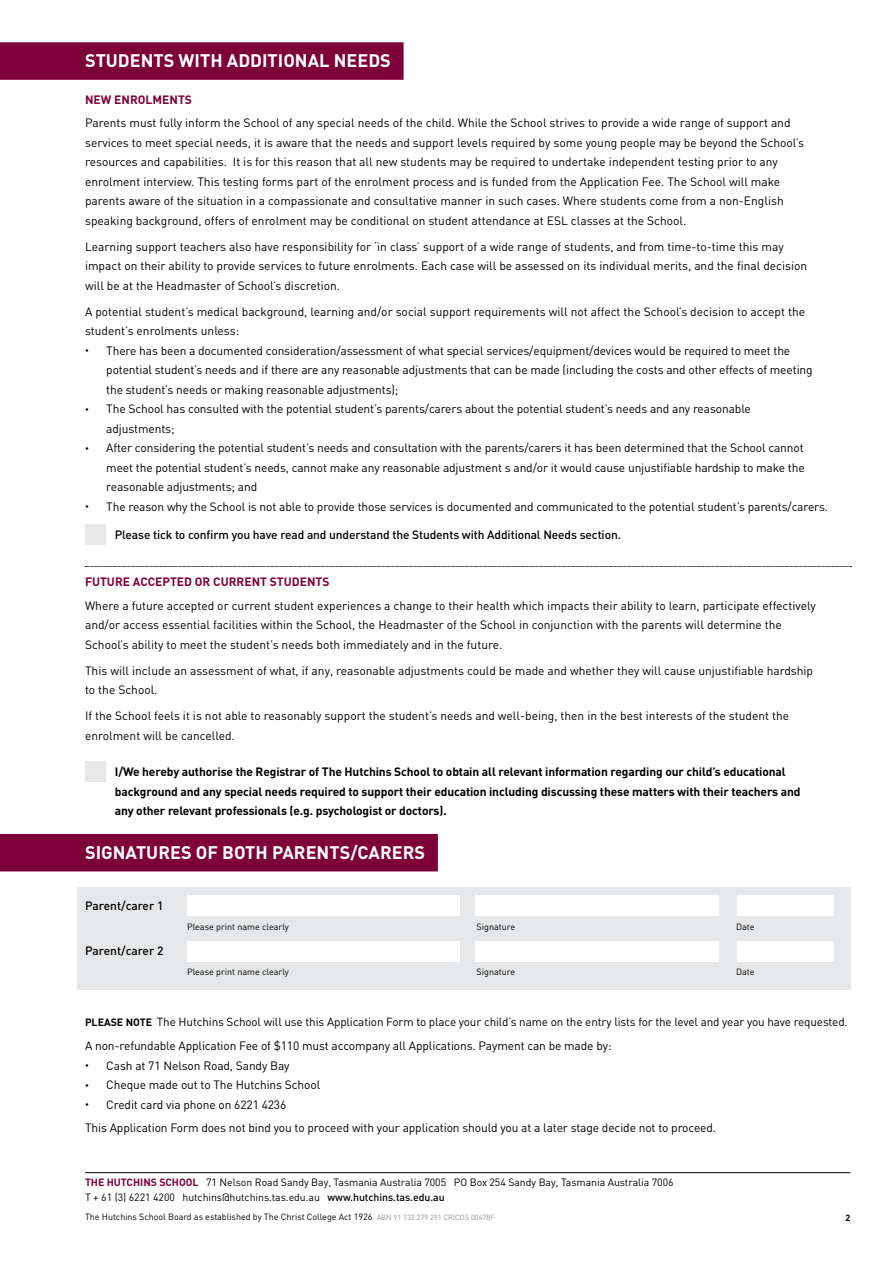
<style>
.page{position:relative;width:893px;height:1263px;background:#fff}
.page>*{position:absolute;margin:0;border:0;box-sizing:border-box;transform-origin:0 0}
.Heading_5_-_strip_ma{font:700 18px "DIN";color:#fff}
.t1{font:12px/19.5px "DIN";color:#000}
.t2{font:700 12px/19.5px "DIN";letter-spacing:-.01em;color:#000}
.t3{font:500 12px "DIN";letter-spacing:-.01em;color:#000}
.Heading_7_magenta{font:700 12px "DIN";color:#7e0039}
.t4{font:11.7px "DIN";letter-spacing:-.01em;color:#000}
.heading_9_-_reverse{font:10.5px/15px "DIN";letter-spacing:-.005em;color:#000}
.t5{font:9px "DIN";letter-spacing:-.005em;color:#000}
.Heading_6{font:700 9px "DIN";color:#000}
.s1{font-size:7.5px}
.s2{font-weight:700;font-size:10.5px}
.s3{font-weight:700;color:#7e0039}
.s4{font-weight:500}
.s5{font-size:7.5px;color:#939598}
</style>
<div class="page">
<hr style="left:85px;top:1172px;width:765px;height:1px;background:#000">
<div style="left:77px;top:887px;width:773px;height:102px;background:#e6e7e8"></div>
<div style="left:0;top:42px;width:404px;height:38px;background:#7e0039"></div>
<div style="left:0;top:834px;width:438px;height:37px;background:#7e0039"></div>
<div style="left:85px;top:524px;width:20px;height:21px;background:#e6e7e8"></div>
<svg style="left:85px;top:566px;width:767px;height:1px"></svg>
<div style="left:85px;top:762px;width:20px;height:20px;background:#e6e7e8"></div>
<div style="left:187px;top:896px;width:272px;height:20px;background:#fff"></div>
<div style="left:475px;top:896px;width:244px;height:20px;background:#fff"></div>
<div style="left:737px;top:896px;width:96px;height:20px;background:#fff"></div>
<div style="left:187px;top:941px;width:272px;height:20px;background:#fff"></div>
<div style="left:475px;top:941px;width:244px;height:20px;background:#fff"></div>
<div style="left:737px;top:941px;width:96px;height:20px;background:#fff"></div>
<p class="Heading_5_-_strip_ma" style="left:85px;top:49px;width:307px">STUDENTS WITH ADDITIONAL NEEDS</p>
<p class="Heading_7_magenta" style="left:85px;top:91px;width:108px">NEW ENROLMENTS</p>
<p class="t1" style="left:85px;top:113px;width:721px">Parents must fully inform the School of any special needs of the child. While the School strives to provide a wide range of support and services to meet special needs, it is aware that the needs and support levels required by some young people may be beyond the School’s resources and capabilities. It is for this reason that all new students may be required to undertake independent testing prior to any enrolment interview. This testing forms part of the enrolment process and is funded from the Application Fee. The School will make parents aware of the situation in a compassionate and consultative manner in such cases. Where students come from a non-English speaking background, offers of enrolment may be conditional on student attendance at ESL classes at the School.</p>
<p class="t1" style="left:85px;top:236px;width:724px">Learning support teachers also have responsibility for ‘in class’ support of a wide range of students, and from time-to-time this may impact on their ability to provide services to future enrolments. Each case will be assessed on its individual merits, and the final decision will be at the Headmaster of School’s discretion.</p>
<p class="t1" style="left:85px;top:301px;width:722px">A potential student’s medical background, learning and/or social support requirements will not affect the School’s decision to accept the student’s enrolments unless:</p>
<p class="t1" style="left:106px;top:340px;width:708px;text-indent:-21px"><span class="s1">•</span> There has been a documented consideration/assessment of what special services/equipment/devices would be required to meet the potential student’s needs and if there are any reasonable adjustments that can be made (including the costs and other effects of meeting the student’s needs or making reasonable adjustments);</p>
<p class="t1" style="left:106px;top:399px;width:646px;text-indent:-21px"><span class="s1">•</span> The School has consulted with the potential student’s parents/carers about the potential student’s needs and any reasonable adjustments;</p>
<p class="t1" style="left:106px;top:438px;width:700px;text-align:justify;text-indent:-21px"><span class="s1">•</span> After considering the potential student’s needs and consultation with the parents/carers it has been determined that the School cannot meet the potential student’s needs, cannot make any reasonable adjustment s and/or it would cause unjustifiable hardship to make the reasonable adjustments; and</p>
<p class="t1" style="left:85px;top:496px;width:745px"><span class="s1">•</span> The reason why the School is not able to provide those services is documented and communicated to the potential student’s parents/carers.</p>
<p class="t3" style="left:115px;top:527px;width:508px">Please tick to confirm you have read and understand the Students with Additional Needs section.</p>
<p class="Heading_7_magenta" style="left:85px;top:574px;width:246px">FUTURE ACCEPTED OR CURRENT STUDENTS</p>
<p class="t1" style="left:85px;top:596px;width:732px">Where a future accepted or current student experiences a change to their health which impacts their ability to learn, participate effectively and/or access essential facilities within the School, the Headmaster of the School in conjunction with the parents will determine the<br>School’s ability to meet the student’s needs both immediately and in the future.</p>
<p class="t1" style="left:85px;top:660px;width:730px">This will include an assessment of what, if any, reasonable adjustments could be made and whether they will cause unjustifiable hardship to the School.</p>
<p class="t1" style="left:85px;top:706px;width:706px">If the School feels it is not able to reasonably support the student’s needs and well-being, then in the best interests of the student the enrolment will be cancelled.</p>
<p class="t2" style="left:115px;top:761px;width:687px">I/We hereby authorise the Registrar of The Hutchins School to obtain all relevant information regarding our child’s educational background and any special needs required to support their education including discussing these matters with their teachers and any other relevant professionals (e.g. psychologist or doctors).</p>
<p class="Heading_5_-_strip_ma" style="left:85px;top:840px;width:342px">SIGNATURES OF BOTH PARENTS/CARERS</p>
<p class="t3" style="left:85px;top:898px;width:80px">Parent/carer 1</p>
<p class="t3" style="left:85px;top:943px;width:80px">Parent/carer 2</p>
<p class="t5" style="left:187px;top:921px;width:103px">Please print name clearly</p>
<p class="t5" style="left:477px;top:921px;width:40px">Signature</p>
<p class="t5" style="left:736px;top:921px;width:20px">Date</p>
<p class="t5" style="left:187px;top:966px;width:103px">Please print name clearly</p>
<p class="t5" style="left:477px;top:966px;width:40px">Signature</p>
<p class="t5" style="left:736px;top:966px;width:20px">Date</p>
<p class="t4" style="left:85px;top:1015px;width:764px"><span class="s2">PLEASE NOTE</span> The Hutchins School will use this Application Form to place your child’s name on the entry lists for the level and year you have requested.</p>
<p class="t1" style="left:85px;top:1036px;width:528px">A non-refundable Application Fee of $110 must accompany all Applications. Payment can be made by:</p>
<p class="t1" style="left:85px;top:1055px;width:206px"><span class="s1">•</span> Cash at 71 Nelson Road, Sandy Bay</p>
<p class="t1" style="left:85px;top:1075px;width:237px"><span class="s1">•</span> Cheque made out to The Hutchins School</p>
<p class="t1" style="left:85px;top:1094px;width:203px"><span class="s1">•</span> Credit card via phone on 6221 4236</p>
<p class="t1" style="left:85px;top:1118px;width:633px">This Application Form does not bind you to proceed with your application should you at a later stage decide not to proceed.</p>
<p class="heading_9_-_reverse" style="left:85px;top:1174px;width:590px"><span class="s3">THE HUTCHINS SCHOOL</span> 71 Nelson Road Sandy Bay, Tasmania Australia 7005 PO Box 254 Sandy Bay, Tasmania Australia 7006<br>T + 61 (3) 6221 4200 hutchins@hutchins.tas.edu.au <span class="s4">www.hutchins.tas.edu.au</span></p>
<p class="t5" style="left:85px;top:1211px;width:411px">The Hutchins School Board as established by The Christ College Act 1926 <span class="s5">ABN 91 133 279 291 CRICOS 00478F</span></p>
<p class="Heading_6" style="left:846px;top:1211px;width:6px">2</p>
</div>
